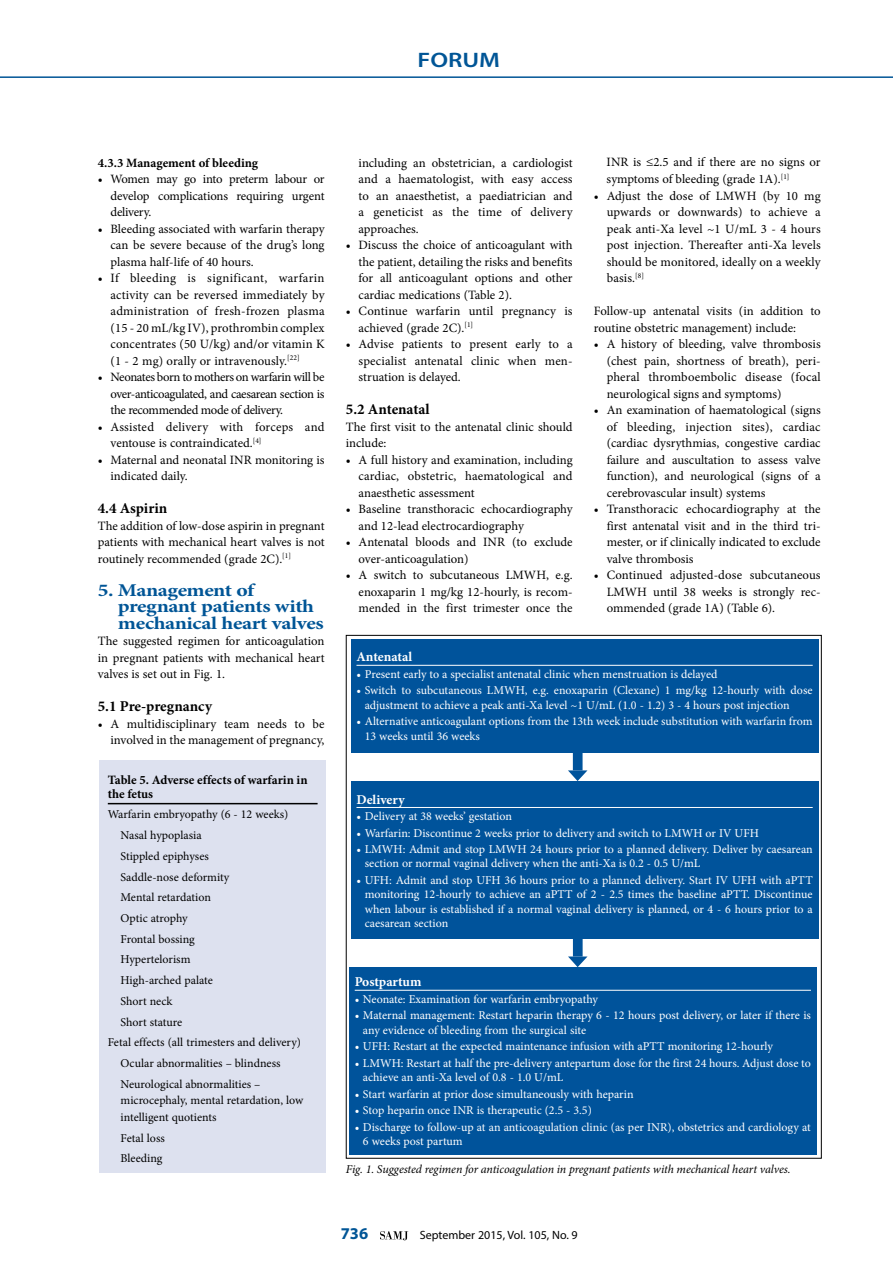
<style>
.page{position:relative;width:893px;height:1263px;background:#fff}
.page>*{position:absolute;margin:0;border:0;box-sizing:border-box;transform-origin:0 0}
.t1{font:600 21px "Myriad Pro";color:#005596;scale:1.2 1}
.t2{font:700 18px/16.5px "Minion Pro";letter-spacing:-.02em;color:#005596;scale:1.2 1}
.t3{font:700 16.5px "Myriad Pro";color:#005596}
.t4{font:700 15px "Minion Pro";letter-spacing:-.005em;color:#000}
.t5{font:700 13.5px "Minion Pro";letter-spacing:-.005em;color:#fff}
.t6{font:12.75px/16.5px "Minion Pro";color:#000;text-align:justify}
.t7{font:700 12.75px/13.5px "Minion Pro";color:#000}
.t8{font:12px/14.4px "Minion Pro";color:#fff}
.t9{font:12px/16.5px "Minion Pro";color:#000}
.t10{font:italic 12px "Minion Pro";letter-spacing:-.01em;color:#000}
.t11{font:12px "Myriad Pro";color:#000}
</style>
<div class="page">
<hr style="left:0;top:76px;width:893px;height:2px;background:#005596">
<svg style="left:380px;top:1231px;width:28px;height:9px"></svg>
<div style="left:351px;top:639px;width:467px;height:113px;background:#00539b"></div>
<hr style="left:356px;top:665px;width:457px;height:1px;background:#fff">
<div style="left:351px;top:782px;width:468px;height:157px;background:#00539b"></div>
<hr style="left:356px;top:807px;width:457px;height:1px;background:#fff">
<div style="left:349px;top:967px;width:468px;height:188px;background:#00539b"></div>
<hr style="left:355px;top:990px;width:456px;height:1px;background:#fff">
<svg style="left:568px;top:770px;width:19px;height:11px"></svg>
<div style="left:573px;top:752px;width:10px;height:18px;background:#00539b"></div>
<svg style="left:568px;top:956px;width:19px;height:11px"></svg>
<div style="left:573px;top:938px;width:10px;height:18px;background:#00539b"></div>
<div style="left:99px;top:760px;width:227px;height:413px;background:#dde1ef"></div>
<hr style="left:108px;top:803px;width:210px;height:1px;background:#000">
<h1 class="t1" style="left:418px;top:47px;width:70px">FORUM</h1>
<p class="t7" style="left:98px;top:156px;width:162px">4.3.3 Management of bleeding</p>
<p class="t6" style="left:111px;top:171px;width:216px;text-indent:-13px">• Women may go into preterm labour or develop complications requiring urgent delivery.</p>
<p class="t6" style="left:111px;top:220px;width:216px;text-indent:-13px">• Bleeding associated with warfarin therapy can be severe because of the drug’s long plasma half-life of 40 hours.</p>
<p class="t6" style="left:111px;top:270px;width:216px;text-indent:-13px">• If bleeding is significant, warfarin activity can be reversed immediately by administration of fresh-frozen plasma (15 - 20 mL/kg IV), prothrombin complex concentrates (50 U/kg) and/or vitamin K (1 - 2 mg) orally or intravenously.<sup>[22]</sup></p>
<p class="t6" style="left:111px;top:369px;width:216px;text-indent:-13px">• Neonates born to mothers on warfarin will be over-anticoagulated, and caesarean section is the recommended mode of delivery.</p>
<p class="t6" style="left:111px;top:418px;width:216px;text-indent:-13px">• Assisted delivery with forceps and ventouse is contraindicated.<sup>[4]</sup></p>
<p class="t6" style="left:111px;top:451px;width:216px;text-indent:-13px">• Maternal and neonatal INR monitoring is indicated daily.</p>
<p class="t4" style="left:98px;top:498px;width:71px">4.4 Aspirin</p>
<p class="t6" style="left:98px;top:517px;width:228px">The addition of low-dose aspirin in pregnant patients with mechanical heart valves is not routinely recommended (grade 2C).<sup>[1]</sup></p>
<h2 class="t2" style="left:118px;top:581px;width:173px;text-indent:-20px">5. Management of pregnant patients with mechanical heart valves</h2>
<p class="t6" style="left:98px;top:633px;width:228px">The suggested regimen for anticoagulation in pregnant patients with mechanical heart valves is set out in Fig. 1.</p>
<p class="t4" style="left:98px;top:696px;width:116px">5.1 Pre-pregnancy</p>
<p class="t6" style="left:98px;top:715px;width:228px;text-align:right">• A multidisciplinary team needs to be involved in the management of pregnancy,</p>
<p class="t7" style="left:108px;top:773px;width:201px">Table 5. Adverse effects of warfarin in the fetus</p>
<p class="t9" style="left:108px;top:806px;width:182px">Warfarin embryopathy (6 - 12 weeks)</p>
<p class="t9" style="left:121px;top:827px;width:83px">Nasal hypoplasia</p>
<p class="t9" style="left:121px;top:848px;width:90px">Stippled epiphyses</p>
<p class="t9" style="left:121px;top:868px;width:110px">Saddle-nose deformity</p>
<p class="t9" style="left:121px;top:889px;width:92px">Mental retardation</p>
<p class="t9" style="left:121px;top:910px;width:69px">Optic atrophy</p>
<p class="t9" style="left:121px;top:931px;width:76px">Frontal bossing</p>
<p class="t9" style="left:121px;top:951px;width:71px">Hypertelorism</p>
<p class="t9" style="left:121px;top:972px;width:94px">High-arched palate</p>
<p class="t9" style="left:121px;top:993px;width:53px">Short neck</p>
<p class="t9" style="left:121px;top:1013px;width:63px">Short stature</p>
<p class="t9" style="left:108px;top:1034px;width:195px">Fetal effects (all trimesters and delivery)</p>
<p class="t9" style="left:121px;top:1055px;width:161px">Ocular abnormalities – blindness</p>
<p class="t9" style="left:121px;top:1076px;width:141px">Neurological abnormalities –</p>
<p class="t9" style="left:121px;top:1092px;width:184px">microcephaly, mental retardation, low intelligent quotients</p>
<p class="t9" style="left:121px;top:1127px;width:46px;line-height:20.7px">Fetal loss<br>Bleeding</p>
<p class="t6" style="left:359px;top:154px;width:216px">including an obstetrician, a cardiologist and a haematologist, with easy access to an anaesthetist, a paediatrician and a geneticist as the time of delivery approaches.</p>
<p class="t6" style="left:359px;top:237px;width:216px;text-indent:-13px">• Discuss the choice of anticoagulant with the patient, detailing the risks and benefits for all anticoagulant options and other cardiac medications (Table 2).</p>
<p class="t6" style="left:359px;top:303px;width:216px;text-indent:-13px">• Continue warfarin until pregnancy is achieved (grade 2C).<sup>[1]</sup></p>
<p class="t6" style="left:359px;top:336px;width:216px;text-indent:-13px">• Advise patients to present early to a specialist antenatal clinic when men&shy;struation is delayed.</p>
<p class="t4" style="left:346px;top:399px;width:85px">5.2 Antenatal</p>
<p class="t6" style="left:346px;top:418px;width:228px">The first visit to the antenatal clinic should include:</p>
<p class="t6" style="left:359px;top:451px;width:216px;text-indent:-13px">• A full history and examination, including cardiac, obstetric, haematological and anaesthetic assessment</p>
<p class="t6" style="left:359px;top:501px;width:216px;text-indent:-13px">• Baseline transthoracic echocardiography and 12-lead electrocardiography</p>
<p class="t6" style="left:359px;top:534px;width:216px;text-indent:-13px">• Antenatal bloods and INR (to exclude over-anticoagulation)</p>
<p class="t6" style="left:359px;top:567px;width:216px;text-indent:-13px">• A switch to subcutaneous LMWH, e.g. enoxaparin 1 mg/kg 12-hourly, is recom&shy;mended in the first trimester once the</p>
<p class="t6" style="left:607px;top:154px;width:216px">INR is ≤2.5 and if there are no signs or symptoms of bleeding (grade 1A).<sup>[1]</sup></p>
<p class="t6" style="left:607px;top:187px;width:216px;text-indent:-13px">• Adjust the dose of LMWH (by 10 mg upwards or downwards) to achieve a peak anti-Xa level ~1 U/mL 3 - 4 hours post injection. Thereafter anti-Xa levels should be monitored, ideally on a weekly basis.<sup>[8]</sup></p>
<p class="t6" style="left:594px;top:303px;width:228px">Follow-up antenatal visits (in addition to routine obstetric management) include:</p>
<p class="t6" style="left:607px;top:336px;width:216px;text-indent:-13px">• A history of bleeding, valve thrombosis (chest pain, shortness of breath), peri&shy;pheral thromboembolic disease (focal neurological signs and symptoms)</p>
<p class="t6" style="left:607px;top:402px;width:216px;text-indent:-13px">• An examination of haematological (signs of bleeding, injection sites), cardiac (cardiac dysrythmias, congestive cardiac failure and auscultation to assess valve function), and neurological (signs of a cerebrovascular insult) systems</p>
<p class="t6" style="left:607px;top:501px;width:216px;text-indent:-13px">• Transthoracic echocardiography at the first antenatal visit and in the third tri&shy;mester, or if clinically indicated to exclude valve thrombosis</p>
<p class="t6" style="left:607px;top:567px;width:215px;text-indent:-13px">• Continued adjusted-dose subcutaneous LMWH until 38 weeks is strongly rec&shy;ommended (grade 1A) (Table 6).</p>
<p class="t5" style="left:356px;top:648px;width:57px">Antenatal</p>
<p class="t8" style="left:356px;top:667px;width:363px">• Present early to a specialist antenatal clinic when menstruation is delayed</p>
<p class="t8" style="left:365px;top:683px;width:449px;text-indent:-8px">• Switch to subcutaneous LMWH, e.g. enoxaparin (Clexane) 1 mg/kg 12-hourly with dose adjustment to achieve a peak anti-Xa level ~1 U/mL (1.0 - 1.2) 3 - 4 hours post injection</p>
<p class="t8" style="left:365px;top:714px;width:449px;text-indent:-8px">• Alternative anticoagulant options from the 13th week include substitution with warfarin from<br>13 weeks until 36 weeks</p>
<p class="t5" style="left:356px;top:790px;width:50px">Delivery</p>
<p class="t8" style="left:356px;top:809px;width:157px">• Delivery at 38 weeks’ gestation</p>
<p class="t8" style="left:356px;top:825px;width:404px">• Warfarin: Discontinue 2 weeks prior to delivery and switch to LMWH or IV UFH</p>
<p class="t8" style="left:365px;top:842px;width:449px;text-indent:-8px">• LMWH: Admit and stop LMWH 24 hours prior to a planned delivery. Deliver by caesarean section or normal vaginal delivery when the anti-Xa is 0.2 - 0.5 U/mL</p>
<p class="t8" style="left:365px;top:873px;width:450px;text-align:justify;text-indent:-8px">• UFH: Admit and stop UFH 36 hours prior to a planned delivery. Start IV UFH with aPTT monitoring 12-hourly to achieve an aPTT of 2 - 2.5 times the baseline aPTT. Discontinue when labour is established if a normal vaginal delivery is planned, or 4 - 6 hours prior to a caesarean section</p>
<p class="t5" style="left:355px;top:972px;width:68px">Postpartum</p>
<p class="t8" style="left:355px;top:992px;width:245px">• Neonate: Examination for warfarin embryopathy</p>
<p class="t8" style="left:363px;top:1008px;width:449px;text-indent:-8px">• Maternal management: Restart heparin therapy 6 - 12 hours post delivery, or later if there is any evidence of bleeding from the surgical site</p>
<p class="t8" style="left:355px;top:1039px;width:420px">• UFH: Restart at the expected maintenance infusion with aPTT monitoring 12-hourly</p>
<p class="t8" style="left:363px;top:1056px;width:449px;text-indent:-8px">• LMWH: Restart at half the pre-delivery antepartum dose for the first 24 hours. Adjust dose to achieve an anti-Xa level of 0.8 - 1.0 U/mL</p>
<p class="t8" style="left:355px;top:1086px;width:280px">• Start warfarin at prior dose simultaneously with heparin</p>
<p class="t8" style="left:355px;top:1103px;width:239px">• Stop heparin once INR is therapeutic (2.5 - 3.5)</p>
<p class="t8" style="left:363px;top:1119px;width:449px;text-indent:-8px">• Discharge to follow-up at an anticoagulation clinic (as per INR), obstetrics and cardiology at<br>6 weeks post partum</p>
<p class="t10" style="left:346px;top:1161px;width:446px">Fig. 1. Suggested regimen for anticoagulation in pregnant patients with mechanical heart valves.</p>
<p class="t3" style="left:341px;top:1223px;width:29px">736</p>
<p class="t11" style="left:420px;top:1228px;width:160px">September 2015, Vol. 105, No. 9</p>
</div>
